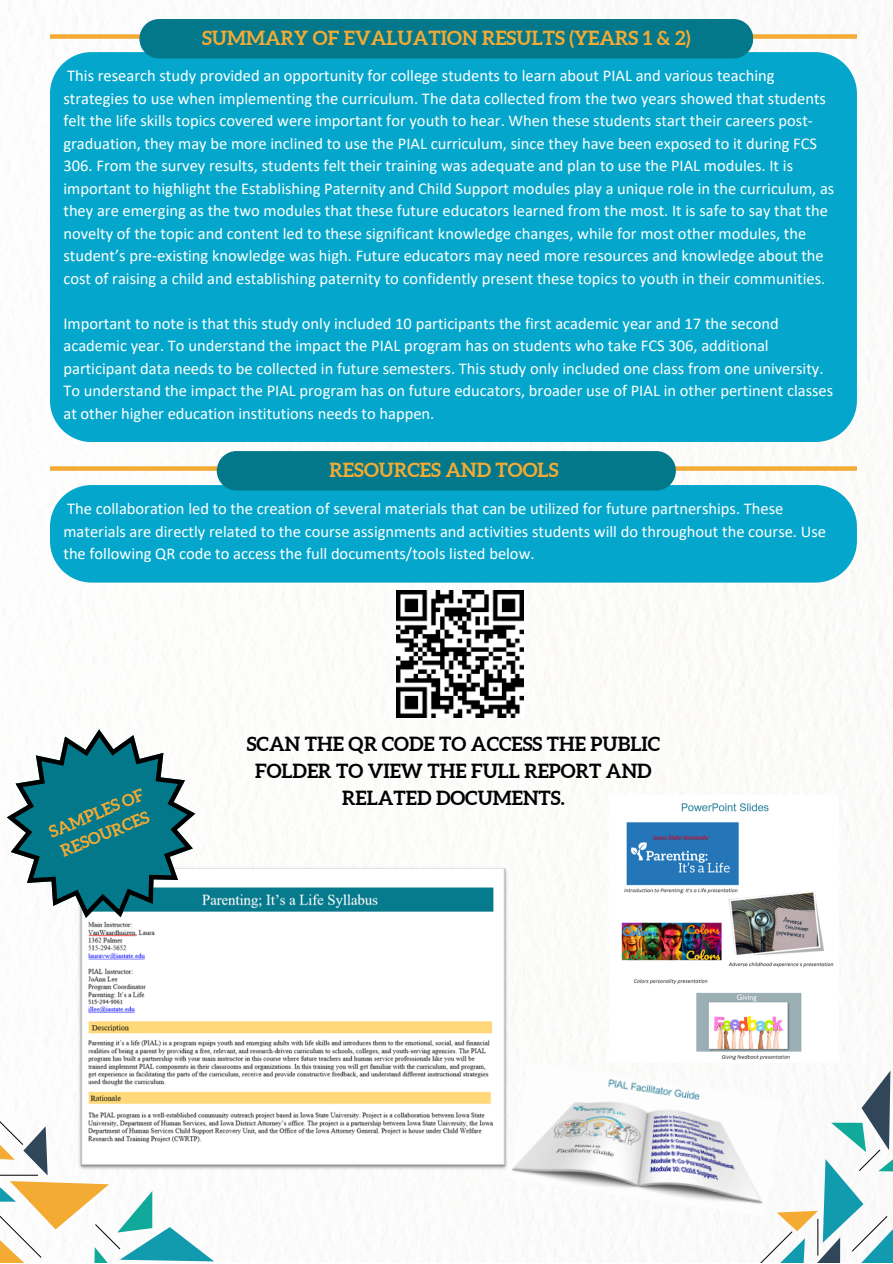
<style>
.page{position:relative;width:893px;height:1264px;background:#fff}
.page>*{position:absolute;margin:0;border:0;box-sizing:border-box;transform-origin:0 0}
.t1{font:700 19.5px/27px "Aleo";color:#000;text-align:center}
.t2{font:700 19.5px "Aleo";color:#f4ab34}
.t3{font:16.5px/22.5px "Calibri";color:#fff}
.t4{font:700 16.5px/22.5px "Aleo";color:#f4ab34}
</style>
<div class="page">
<svg style="left:0;top:1096px;width:214px;height:166px"></svg>
<hr style="left:0;top:1174px;width:38px;height:1px;background:#000">
<svg style="left:752px;top:1070px;width:140px;height:192px"></svg>
<hr style="left:817px;top:1218px;width:1px;height:37px;background:#000">
<div style="left:50px;top:52px;width:806px;height:390px;background:#04a7cb"></div>
<div style="left:50px;top:34px;width:806px;height:5px;background:#f4ab34"></div>
<div style="left:139px;top:19px;width:614px;height:39px;background:#03788a;border-radius:20px"></div>
<div style="left:50px;top:466px;width:806px;height:5px;background:#f4ab34"></div>
<div style="left:50px;top:485px;width:806px;height:97px;background:#04a7cb"></div>
<div style="left:217px;top:451px;width:458px;height:39px;background:#03788a;border-radius:20px"></div>
<img style="left:397px;top:590px;width:127px;height:127px">
<img style="left:76px;top:865px;width:433px;height:307px">
<svg style="left:7px;top:729px;width:188px;height:188px"></svg>
<img style="left:621px;top:803px;width:213px;height:258px">
<img style="left:510px;top:1063px;width:272px;height:153px">
<p class="t2" style="left:202px;top:27px;width:490px">SUMMARY OF EVALUATION RESULTS (YEARS 1 &amp; 2)</p>
<p class="t3" style="left:63px;top:66px;width:772px">This research study provided an opportunity for college students to learn about PIAL and various teaching strategies to use when implementing the curriculum. The data collected from the two years showed that students felt the life skills topics covered were important for youth to hear. When these students start their careers post&shy;graduation, they may be more inclined to use the PIAL curriculum, since they have been exposed to it during FCS 306. From the survey results, students felt their training was adequate and plan to use the PIAL modules. It is important to highlight the Establishing Paternity and Child Support modules play a unique role in the curriculum, as they are emerging as the two modules that these future educators learned from the most. It is safe to say that the novelty of the topic and content led to these significant knowledge changes, while for most other modules, the student’s pre-existing knowledge was high. Future educators may need more resources and knowledge about the cost of raising a child and establishing paternity to confidently present these topics to youth in their communities.</p>
<p class="t3" style="left:63px;top:313px;width:771px">Important to note is that this study only included 10 participants the first academic year and 17 the second academic year. To understand the impact the PIAL program has on students who take FCS 306, additional participant data needs to be collected in future semesters. This study only included one class from one university.<br>To understand the impact the PIAL program has on future educators, broader use of PIAL in other pertinent classes at other higher education institutions needs to happen.</p>
<p class="t2" style="left:329px;top:458px;width:230px">RESOURCES AND TOOLS</p>
<p class="t3" style="left:63px;top:499px;width:764px">The collaboration led to the creation of several materials that can be utilized for future partnerships. These materials are directly related to the course assignments and activities students will do throughout the course. Use the following QR code to access the full documents/tools listed below.</p>
<p class="t4" style="left:45px;top:821px;width:103px;rotate:-22deg">SAMPLES OF<br>RESOURCES</p>
<p class="t1" style="left:247px;top:730px;width:415px">SCAN THE QR CODE TO ACCESS THE PUBLIC<br>FOLDER TO VIEW THE FULL REPORT AND<br>RELATED DOCUMENTS.</p>
</div>
